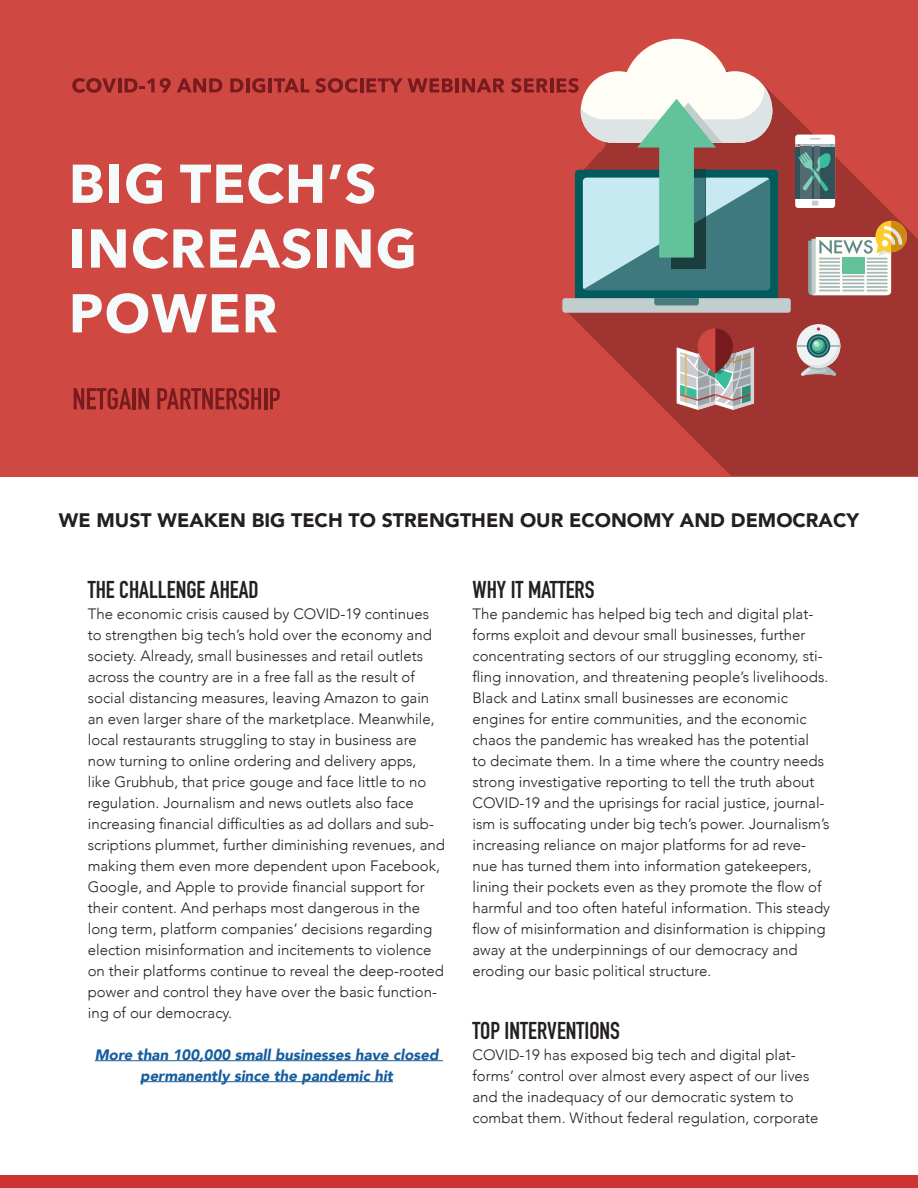
<style>
.page{position:relative;width:918px;height:1188px;background:#fff}
.page>*{position:absolute;margin:0;border:0;box-sizing:border-box;transform-origin:0 0}
.t1{font:700 24px "DIN Condensed";color:#231f20}
.t2{font:900 19.5px "Avenir";color:#231f20}
.t3{font:300 15px/21px "Avenir";color:#231f20}
.t4{font:italic 900 15px/21px "Avenir";color:#175d9e;text-align:center}
</style>
<div class="page">
<hr style="left:95px;top:1060px;width:348px;height:1px;background:#175d9e">
<hr style="left:140px;top:1081px;width:253px;height:1px;background:#175d9e">
<div style="left:0;top:0;width:918px;height:477px;background:#d04842"></div>
<svg style="left:569px;top:93px;width:349px;height:383px;fill:#a03431"></svg>
<svg style="left:575px;top:170px;width:203px;height:131px;background:#065d5f"></svg>
<div style="left:562px;top:298px;width:229px;height:15px;background:#c2cdce;border-radius:3px"></div>
<svg style="left:654px;top:298px;width:45px;height:7px"></svg>
<div style="left:797px;top:324px;width:43px;height:44px;background:#f0f1f2;border-radius:50%"></div>
<svg style="left:797px;top:327px;width:43px;height:49px"></svg>
<div style="left:795px;top:135px;width:40px;height:73px;background:#fff;border-radius:3px"></div>
<svg style="left:812px;top:201px;width:6px;height:5px"></svg>
<svg style="left:810px;top:138px;width:10px;height:2px"></svg>
<div style="left:795px;top:147px;width:40px;height:52px;background:#2f535b"></div>
<hr style="left:795px;top:144px;width:40px;height:3px;background:#b2b7bb">
<div style="left:800px;top:147px;width:12px;height:52px;background:#556970"></div>
<div style="left:814px;top:147px;width:6px;height:52px;background:#556970"></div>
<svg style="left:798px;top:152px;width:33px;height:39px"></svg>
<svg style="left:808px;top:221px;width:99px;height:74px;background:#c4ac9b"></svg>
<svg style="left:677px;top:328px;width:77px;height:82px;background:#ad8986"></svg>
<svg style="left:74px;top:388px;width:57px;height:22px"></svg>
<hr style="left:133px;top:388px;width:3px;height:21px;background:#771b1e">
<svg style="left:138px;top:388px;width:11px;height:21px"></svg>
<svg style="left:157px;top:388px;width:104px;height:22px"></svg>
<hr style="left:264px;top:388px;width:3px;height:21px;background:#771b1e">
<svg style="left:270px;top:388px;width:10px;height:21px"></svg>
<svg style="left:73px;top:165px;width:30px;height:38px"></svg>
<div style="left:110px;top:165px;width:9px;height:38px;background:#f5fafb"></div>
<svg style="left:126px;top:164px;width:36px;height:40px"></svg>
<svg style="left:180px;top:164px;width:142px;height:40px"></svg>
<svg style="left:329px;top:164px;width:46px;height:40px"></svg>
<div style="left:73px;top:229px;width:9px;height:39px;background:#f5fafb"></div>
<svg style="left:91px;top:229px;width:35px;height:39px"></svg>
<svg style="left:133px;top:228px;width:178px;height:41px"></svg>
<div style="left:318px;top:229px;width:9px;height:39px;background:#f5fafb"></div>
<svg style="left:336px;top:229px;width:35px;height:39px"></svg>
<svg style="left:378px;top:228px;width:36px;height:41px"></svg>
<svg style="left:73px;top:293px;width:166px;height:40px"></svg>
<svg style="left:246px;top:294px;width:31px;height:38px"></svg>
<svg style="left:72px;top:78px;width:44px;height:15px"></svg>
<hr style="left:118px;top:78px;width:3px;height:14px;background:#771b1e">
<svg style="left:124px;top:78px;width:47px;height:14px"></svg>
<svg style="left:177px;top:78px;width:45px;height:14px"></svg>
<svg style="left:230px;top:78px;width:13px;height:14px"></svg>
<hr style="left:246px;top:78px;width:3px;height:14px;background:#771b1e">
<svg style="left:252px;top:78px;width:13px;height:15px"></svg>
<hr style="left:268px;top:78px;width:4px;height:14px;background:#771b1e">
<svg style="left:274px;top:78px;width:35px;height:14px"></svg>
<svg style="left:315px;top:78px;width:43px;height:15px"></svg>
<hr style="left:360px;top:78px;width:3px;height:14px;background:#771b1e">
<svg style="left:367px;top:78px;width:86px;height:14px"></svg>
<hr style="left:456px;top:78px;width:3px;height:14px;background:#771b1e">
<svg style="left:462px;top:78px;width:42px;height:14px"></svg>
<svg style="left:511px;top:78px;width:37px;height:15px"></svg>
<hr style="left:550px;top:78px;width:3px;height:14px;background:#771b1e">
<svg style="left:557px;top:39px;width:215px;height:250px"></svg>
<div style="left:0;top:1175px;width:918px;height:13px;background:#c33"></div>
<p class="t2" style="left:59px;top:503px;width:802px">WE MUST WEAKEN BIG TECH TO STRENGTHEN OUR ECONOMY AND DEMOCRACY</p>
<p class="t1" style="left:88px;top:573px;width:173px">THE CHALLENGE AHEAD</p>
<p class="t3" style="left:88px;top:603px;width:359px">The economic crisis caused by COVID-19 continues to strengthen big tech’s hold over the economy and society. Already, small businesses and retail outlets across the country are in a free fall as the result of social distancing measures, leaving Amazon to gain an even larger share of the marketplace. Meanwhile, local restaurants struggling to stay in business are now turning to online ordering and delivery apps,<br>like Grubhub, that price gouge and face little to no regulation. Journalism and news outlets also face increasing financial difficulties as ad dollars and sub&shy;scriptions plummet, further diminishing revenues, and making them even more dependent upon Facebook, Google, and Apple to provide financial support for their content. And perhaps most dangerous in the long term, platform companies’ decisions regarding election misinformation and incitements to violence on their platforms continue to reveal the deep-rooted power and control they have over the basic function&shy;ing of our democracy.</p>
<p class="t4" style="left:95px;top:1044px;width:345px">More than 100,000 small businesses have closed permanently since the pandemic hit</p>
<p class="t1" style="left:472px;top:573px;width:124px">WHY IT MATTERS</p>
<p class="t3" style="left:472px;top:603px;width:359px">The pandemic has helped big tech and digital plat&shy;forms exploit and devour small businesses, further concentrating sectors of our struggling economy, sti&shy;fling innovation, and threatening people’s livelihoods.<br>Black and Latinx small businesses are economic engines for entire communities, and the economic chaos the pandemic has wreaked has the potential<br>to decimate them. In a time where the country needs strong investigative reporting to tell the truth about COVID-19 and the uprisings for racial justice, journal&shy;ism is suffocating under big tech’s power. Journalism’s increasing reliance on major platforms for ad reve&shy;nue has turned them into information gatekeepers, lining their pockets even as they promote the flow of harmful and too often hateful information. This steady flow of misinformation and disinformation is chipping away at the underpinnings of our democracy and eroding our basic political structure.</p>
<p class="t1" style="left:472px;top:1014px;width:149px">TOP INTERVENTIONS</p>
<p class="t3" style="left:472px;top:1044px;width:348px">COVID-19 has exposed big tech and digital plat&shy;forms’ control over almost every aspect of our lives and the inadequacy of our democratic system to combat them. Without federal regulation, corporate</p>
</div>
